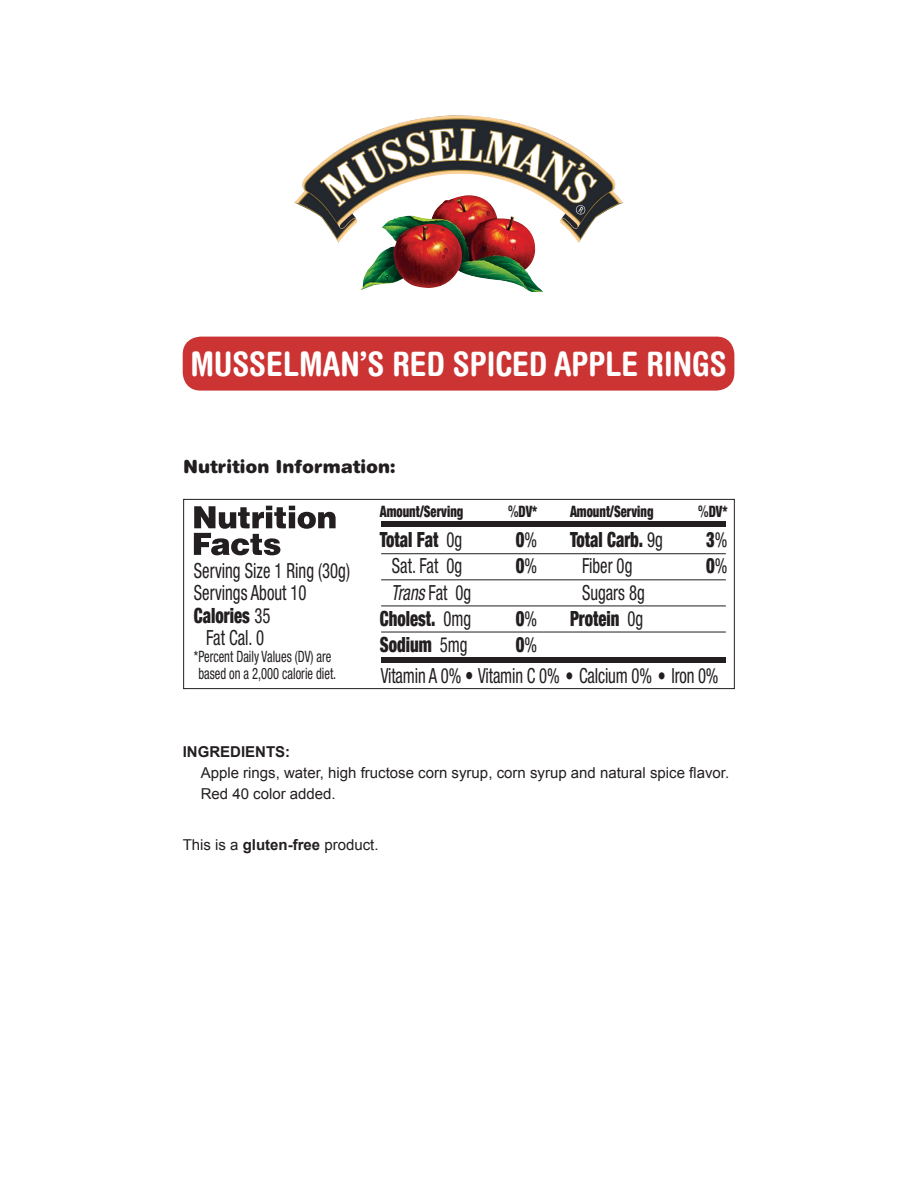
<style>
.page{position:relative;width:918px;height:1188px;background:#fff}
.page>*{position:absolute;margin:0;border:0;box-sizing:border-box;transform-origin:0 0}
.t1{font:700 condensed 33.75px "Helvetica Rounded";color:#fff}
.t2{font:condensed 20.85px "Helvetica Neue LT Std";color:#231f20;scale:.8 1}
.t3{font:900 condensed 20.85px "Helvetica Neue";color:#231f20;scale:.8 1}
.t4{font:italic condensed 20.85px "Helvetica Neue LT Std";color:#231f20;scale:.8 1}
.t5{font:900 18px "Helvetica Rounded";color:#231f20}
.t6{font:condensed 15.6px "Helvetica Neue LT Std";color:#231f20;scale:.8 1}
.t7{font:900 condensed 15.6px "Helvetica Neue";color:#231f20;scale:.8 1}
.t8{font:15px/21px "Arial";color:#231f20}
.t9{font:700 15px "Arial";color:#231f20}
.s1{font-family:"Helvetica Neue LT Std";font-weight:400}
.s2{font-family:"Helvetica";font-weight:700}
.s3{font-style:normal}
.s4{font-family:"Franklin Gothic";font-weight:800;font-stretch:normal}
.s5{font-weight:700}
</style>
<div class="page">
<img style="left:294px;top:115px;width:329px;height:177px">
<div style="left:183px;top:337px;width:551px;height:54px;background:#c33;border-radius:18px"></div>
<div style="left:183px;top:499px;width:552px;height:190px;border:1px solid #231f20"></div>
<div style="left:382px;top:522px;width:344px;height:5px;background:#231f20"></div>
<div style="left:382px;top:657px;width:344px;height:6px;background:#231f20"></div>
<hr style="left:381px;top:553px;width:345px;height:1px;background:#231f20">
<hr style="left:381px;top:580px;width:345px;height:1px;background:#231f20">
<hr style="left:381px;top:606px;width:345px;height:1px;background:#231f20">
<hr style="left:381px;top:632px;width:345px;height:1px;background:#231f20">
<svg style="left:194px;top:506px;width:142px;height:49px"></svg>
<p class="t1" style="left:190px;top:343px;width:538px">MUSSELMAN’S RED SPICED APPLE RINGS</p>
<p class="t5" style="left:183px;top:455px;width:214px">Nutrition Information:</p>
<p class="t2" style="left:194px;top:559px;width:197px">Serving Size 1 Ring (30g)</p>
<p class="t2" style="left:194px;top:581px;width:142px">Servings About 10</p>
<p class="t3" style="left:194px;top:598px;width:97px">Calories <span class="s1">35</span></p>
<p class="t2" style="left:206px;top:625px;width:74px">Fat Cal. 0</p>
<p class="t6" style="left:194px;top:647px;width:173px">*Percent Daily Values (DV) are</p>
<p class="t6" style="left:198px;top:664px;width:174px">based on a 2,000 calorie diet.</p>
<p class="t7" style="left:380px;top:498px;width:106px">Amount/Serving</p>
<p class="t7" style="left:508px;top:498px;width:38px"><span class="s2">%</span>DV*</p>
<p class="t3" style="left:380px;top:523px;width:105px">Total Fat <span class="s1">0g</span></p>
<p class="t3" style="left:516px;top:523px;width:28px">0<span class="s1">%</span></p>
<p class="t2" style="left:392px;top:554px;width:90px">Sat. Fat 0g</p>
<p class="t3" style="left:516px;top:549px;width:28px">0<span class="s1">%</span></p>
<p class="t4" style="left:391px;top:580px;width:102px">Trans <span class="s3">Fat 0g</span></p>
<p class="t3" style="left:380px;top:601px;width:116px">Cholest. <span class="s1">0mg</span></p>
<p class="t3" style="left:516px;top:601px;width:28px">0<span class="s1">%</span></p>
<p class="t3" style="left:380px;top:627px;width:111px">Sodium <span class="s1">5mg</span></p>
<p class="t3" style="left:516px;top:627px;width:28px">0<span class="s1">%</span></p>
<p class="t7" style="left:570px;top:498px;width:106px">Amount/Serving</p>
<p class="t7" style="left:698px;top:498px;width:38px"><span class="s2">%</span>DV*</p>
<p class="t3" style="left:570px;top:523px;width:117px">Total Carb. <span class="s1">9g</span></p>
<p class="t3" style="left:706px;top:523px;width:28px">3<span class="s1">%</span></p>
<p class="t2" style="left:582px;top:554px;width:64px">Fiber 0g</p>
<p class="t3" style="left:706px;top:549px;width:28px">0<span class="s1">%</span></p>
<p class="t2" style="left:582px;top:580px;width:80px">Sugars 8g</p>
<p class="t3" style="left:570px;top:601px;width:93px">Protein <span class="s1">0g</span></p>
<p class="t2" style="left:381px;top:663px;width:424px">Vitamin A 0% • Vitamin C 0% <span class="s4">•</span> Calcium 0% <span class="s4">•</span> Iron 0%</p>
<p class="t9" style="left:183px;top:742px;width:109px">INGREDIENTS:</p>
<p class="t8" style="left:201px;top:762px;width:530px">Apple rings, water, high fructose corn syrup, corn syrup and natural spice flavor.<br>Red 40 color added.</p>
<p class="t8" style="left:183px;top:834px;width:197px">This is a <span class="s5">gluten-free</span> product.</p>
</div>
